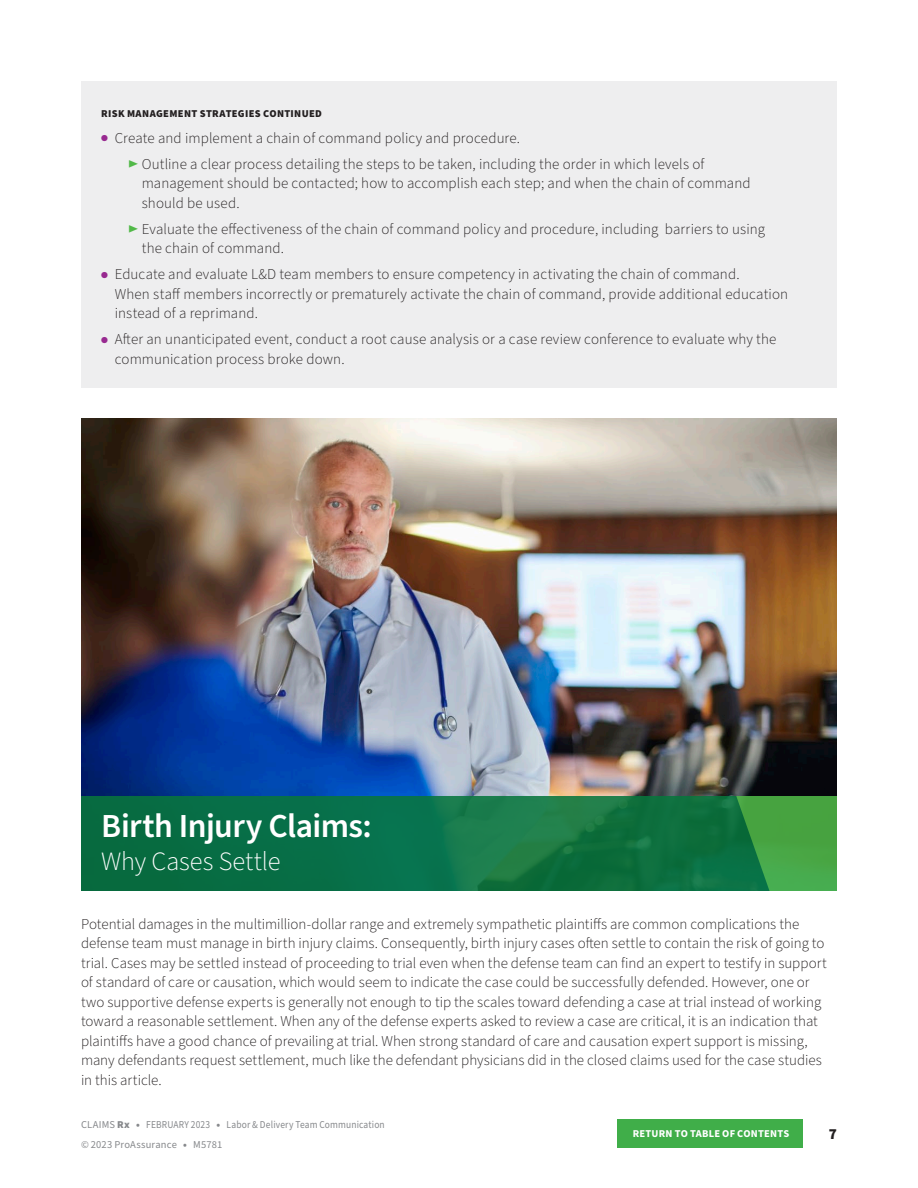
<style>
.page{position:relative;width:918px;height:1188px;background:#fff}
.page>*{position:absolute;margin:0;border:0;box-sizing:border-box;transform-origin:0 0}
.Body_Copy{font:600 33.6px "Source Sans Pro";letter-spacing:-.02em;color:#fff}
.Body_Copy-2{font:300 26.4px "Source Sans Pro";letter-spacing:-.005em;color:#fff}
.Body{font:300 15px/19.5px "Source Sans Pro";letter-spacing:.005em;color:#231f20}
.t1{font:900 15px "Source Sans Pro";color:#231f20}
.t2{font:10.5px/19.4px "Source Sans Pro";letter-spacing:.015em;color:#87898c}
.Dark_Green_Body_Head{font:900 10.5px "Source Sans Pro";letter-spacing:.035em;color:#231f20}
.t3{font:700 10.5px "Source Sans Pro";letter-spacing:.02em;color:#fff}
.s1{color:#982990}
.s2{font-weight:900}
</style>
<div class="page">
<div style="left:617px;top:1119px;width:186px;height:29px;background:#40ae49"></div>
<img style="left:81px;top:418px;width:756px;height:378px">
<div style="left:81px;top:796px;width:756px;height:95px;background:linear-gradient(to bottom,#47a03b,#48ac4f)"></div>
<svg style="left:81px;top:796px;width:689px;height:95px;background:#0e7245"></svg>
<div style="left:81px;top:81px;width:756px;height:307px;background:#eeeeef"></div>
<p class="Dark_Green_Body_Head" style="left:101px;top:106px;width:222px">RISK MANAGEMENT STRATEGIES CONTINUED</p>
<p class="Body" style="left:101px;top:128px;width:420px"><span class="s1">●</span> Create and implement a chain of command policy and procedure.</p>
<p class="Body" style="left:142px;top:154px;width:610px">Outline a clear process detailing the steps to be taken, including the order in which levels of management should be contacted; how to accomplish each step; and when the chain of command should be used.</p>
<p class="Body" style="left:142px;top:219px;width:625px">Evaluate the effectiveness of the chain of command policy and procedure, including barriers to using the chain of command.</p>
<p class="Body" style="left:115px;top:265px;width:675px;text-indent:-14px"><span class="s1">●</span> Educate and evaluate L&amp;D team members to ensure competency in activating the chain of command.<br>When staff members incorrectly or prematurely activate the chain of command, provide additional education instead of a reprimand.</p>
<p class="Body" style="left:115px;top:330px;width:663px;text-indent:-14px"><span class="s1">●</span> After an unanticipated event, conduct a root cause analysis or a case review conference to evaluate why the communication process broke down.</p>
<p class="Body_Copy" style="left:101px;top:804px;width:272px">Birth Injury Claims:</p>
<p class="Body_Copy-2" style="left:101px;top:844px;width:181px">Why Cases Settle</p>
<p class="Body" style="left:81px;top:915px;width:747px">Potential damages in the multimillion-dollar range and extremely sympathetic plaintiffs are common complications the defense team must manage in birth injury claims. Consequently, birth injury cases often settle to contain the risk of going to trial. Cases may be settled instead of proceeding to trial even when the defense team can find an expert to testify in support of standard of care or causation, which would seem to indicate the case could be successfully defended. However, one or two supportive defense experts is generally not enough to tip the scales toward defending a case at trial instead of working toward a reasonable settlement. When any of the defense experts asked to review a case are critical, it is an indication that plaintiffs have a good chance of prevailing at trial. When strong standard of care and causation expert support is missing, many defendants request settlement, much like the defendant physicians did in the closed claims used for the case studies in this article.</p>
<p class="t2" style="left:81px;top:1115px;width:305px">CLAIMS <span class="s2">Rx •</span> FEBRUARY 2023 <span class="s2">•</span> Labor &amp; Delivery Team Communication © 2023 ProAssurance <span class="s2">•</span> M5781</p>
<p class="t3" style="left:633px;top:1127px;width:158px">RETURN TO TABLE OF CONTENTS</p>
<p class="t1" style="left:829px;top:1124px;width:10px">7</p>
</div>
